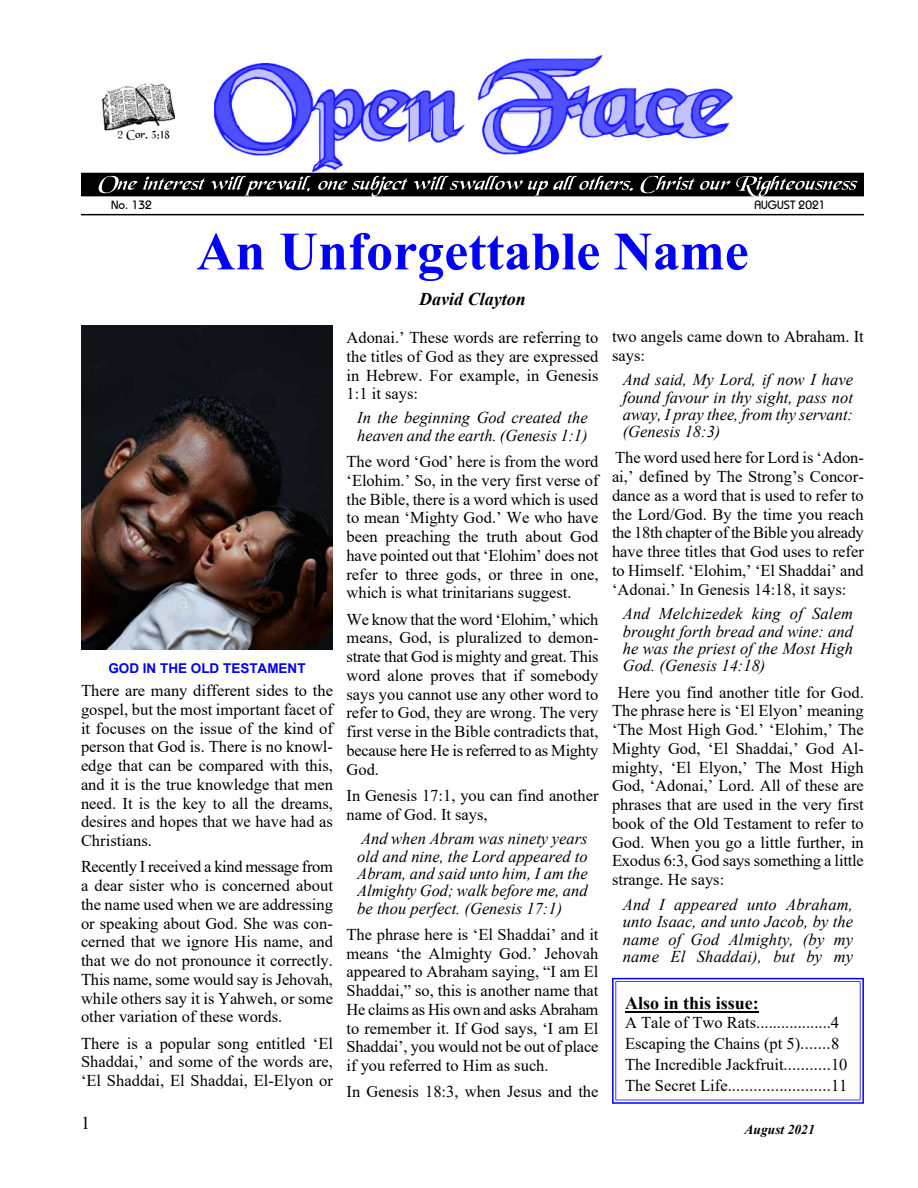
<style>
.page{position:relative;width:918px;height:1188px;background:#fff}
.page>*{position:absolute;margin:0;border:0;box-sizing:border-box;transform-origin:0 0}
.t1{font:700 54px "Times New Roman";color:#00f}
.t2{font:700 18px "Times New Roman";color:#000}
.t3{font:italic 700 18px "Times New Roman";color:#000}
.t4{font:18px "Times New Roman";color:#000}
.t5{font:16.5px/18.8px "Times New Roman";color:#000;text-align:justify}
.t6{font:italic 16.5px/17.2px "Times New Roman";color:#000;text-align:justify}
.t7{font:700 13.5px "Arial";color:#00f}
.t8{font:italic 700 13.5px "Times New Roman";color:#000}
.t9{font:12px "Bahamas Plain";color:#000}
.t10{font:500 12px "Super Script";color:#000}
</style>
<div class="page">
<hr style="left:81px;top:214px;width:783px;height:1px;background:#000">
<svg style="left:612px;top:978px;width:252px;height:126px"></svg>
<hr style="left:625px;top:1011px;width:134px;height:2px;background:#000">
<img style="left:215px;top:55px;width:518px;height:116px">
<img style="left:81px;top:326px;width:251px;height:323px">
<img style="left:101px;top:83px;width:74px;height:48px">
<div style="left:81px;top:173px;width:783px;height:23px;background:#000"></div>
<svg style="left:99px;top:176px;width:212px;height:21px"></svg>
<svg style="left:318px;top:176px;width:315px;height:21px"></svg>
<svg style="left:640px;top:176px;width:90px;height:17px"></svg>
<svg style="left:736px;top:176px;width:122px;height:21px"></svg>
<p class="t10" style="left:118px;top:130px;width:54px">2 Cor. 3;18</p>
<p class="t9" style="left:111px;top:200px;width:42px">No. 132</p>
<p class="t9" style="left:755px;top:200px;width:72px">AUGUST 2021</p>
<h1 class="t1" style="left:196px;top:233px;width:554px">An Unforgettable Name</h1>
<p class="t7" style="left:108px;top:663px;width:199px">GOD IN THE OLD TESTAMENT</p>
<p class="t5" style="left:81px;top:683px;width:254px">There are many different sides to the gospel, but the most important facet of it focuses on the issue of the kind of person that God is. There is no knowl&shy;edge that can be compared with this, and it is the true knowledge that men need. It is the key to all the dreams, desires and hopes that we have had as Christians.</p>
<p class="t5" style="left:81px;top:859px;width:254px">Recently I received a kind message from a dear sister who is concerned about the name used when we are addressing or speaking about God. She was con&shy;cerned that we ignore His name, and that we do not pronounce it correctly.<br>This name, some would say is Jehovah, while others say it is Yahweh, or some other variation of these words.</p>
<p class="t5" style="left:81px;top:1035px;width:254px">There is a popular song entitled ‘El Shaddai,’ and some of the words are, ‘El Shaddai, El Shaddai, El-Elyon or</p>
<p class="t4" style="left:81px;top:1117px;width:10px">1</p>
<p class="t3" style="left:419px;top:293px;width:108px">David Clayton</p>
<p class="t5" style="left:346px;top:330px;width:253px">Adonai.’ These words are referring to the titles of God as they are expressed in Hebrew. For example, in Genesis 1:1 it says:</p>
<p class="t6" style="left:357px;top:411px;width:232px">In the beginning God created the heaven and the earth. (Genesis 1:1)</p>
<p class="t5" style="left:346px;top:454px;width:254px">The word ‘God’ here is from the word ‘Elohim.’ So, in the very first verse of the Bible, there is a word which is used to mean ‘Mighty God.’ We who have been preaching the truth about God have pointed out that ‘Elohim’ does not refer to three gods, or three in one, which is what trinitarians suggest.</p>
<p class="t5" style="left:346px;top:611px;width:253px">We know that the word ‘Elohim,’ which means, God, is pluralized to demon&shy;strate that God is mighty and great. This word alone proves that if somebody says you cannot use any other word to refer to God, they are wrong. The very first verse in the Bible contradicts that, because here He is referred to as Mighty God.</p>
<p class="t5" style="left:346px;top:788px;width:254px">In Genesis 17:1, you can find another name of God. It says,</p>
<p class="t6" style="left:357px;top:832px;width:232px">And when Abram was ninety years old and nine, the Lord appeared to Abram, and said unto him, I am the Almighty God; walk before me, and be thou perfect. (Genesis 17:1)</p>
<p class="t5" style="left:346px;top:927px;width:254px">The phrase here is ‘El Shaddai’ and it means ‘the Almighty God.’ Jehovah appeared to Abraham saying, “I am El Shaddai,” so, this is another name that He claims as His own and asks Abraham to remember it. If God says, ‘I am El Shaddai’, you would not be out of place if you referred to Him as such.</p>
<p class="t5" style="left:346px;top:1084px;width:254px">In Genesis 18:3, when Jesus and the</p>
<p class="t5" style="left:612px;top:329px;width:253px">two angels came down to Abraham. It says:</p>
<p class="t6" style="left:623px;top:373px;width:232px">And said, My Lord, if now I have found favour in thy sight, pass not away, I pray thee, from thy servant: (Genesis 18:3)</p>
<p class="t5" style="left:612px;top:450px;width:253px">The word used here for Lord is ‘Adon&shy;ai,’ defined by The Strong’s Concor&shy;dance as a word that is used to refer to the Lord/God. By the time you reach the 18th chapter of the Bible you already have three titles that God uses to refer to Himself. ‘Elohim,’ ‘El Shaddai’ and ‘Adonai.’ In Genesis 14:18, it says:</p>
<p class="t6" style="left:623px;top:607px;width:232px">And Melchizedek king of Salem brought forth bread and wine: and he was the priest of the Most High God. (Genesis 14:18)</p>
<p class="t5" style="left:612px;top:684px;width:253px;text-indent:6px">Here you find another title for God.<br>The phrase here is ‘El Elyon’ meaning ‘The Most High God.’ ‘Elohim,’ The Mighty God, ‘El Shaddai,’ God Al&shy;mighty, ‘El Elyon,’ The Most High God, ‘Adonai,’ Lord. All of these are phrases that are used in the very first book of the Old Testament to refer to God. When you go a little further, in Exodus 6:3, God says something a little strange. He says:</p>
<p class="t6" style="left:623px;top:897px;width:232px">And I appeared unto Abraham, unto Isaac, and unto Jacob, by the name of God Almighty, (by my name El Shaddai), but by my</p>
<p class="t2" style="left:625px;top:997px;width:135px">Also in this issue:</p>
<p class="t5" style="left:625px;top:1014px;width:224px;line-height:21px;text-align:left">A Tale of Two Rats..................4<br>Escaping the Chains (pt 5).......8<br>The Incredible Jackfruit...........10<br>The Secret Life........................11</p>
<p class="t8" style="left:745px;top:1125px;width:72px">August 2021</p>
</div>
